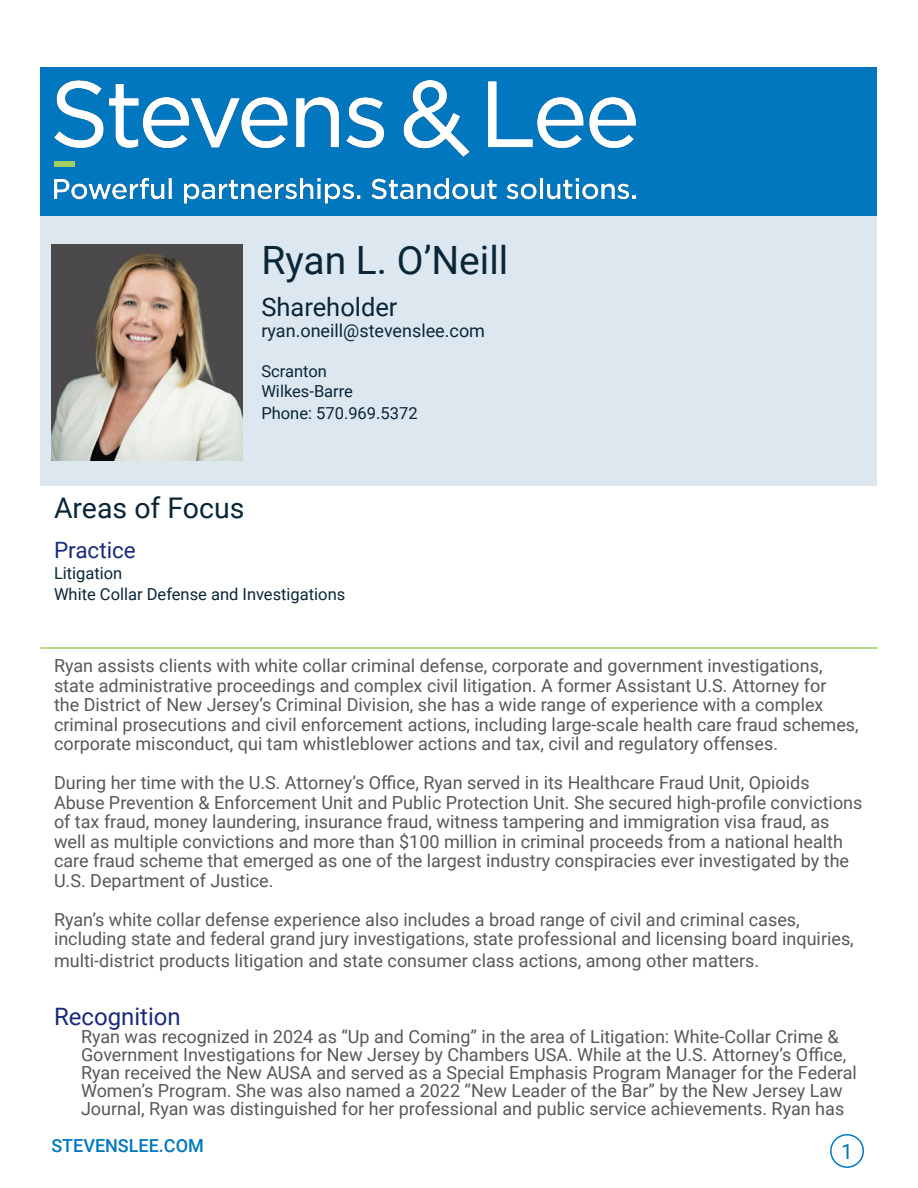
<style>
.page{position:relative;width:918px;height:1188px;background:#fff}
.page>*{position:absolute;margin:0;border:0;box-sizing:border-box;transform-origin:0 0}
.t1{font:39px "Roboto";color:#0a2639}
.t2{font:28.5px "Roboto";color:#0a2639}
.t3{font:25.5px "Roboto";color:#0a2639}
.t4{font:24px "Roboto";color:#1a2a7a}
.t5{font:22.5px "Roboto";color:#1a2a7a}
.t6{font:21px "Roboto";color:#0077bf}
.t7{font:18px/19.5px "Roboto";color:#57585a}
.t8{font:18px "Roboto";color:#0a2639}
.t9{font:500 18px "Roboto";color:#0077bf}
.t10{font:16.5px/19.8px "Roboto";color:#0a2639}
</style>
<div class="page">
<div style="left:830px;top:1134px;width:34px;height:34px;border:2px solid #0077bf;border-radius:50%"></div>
<div style="left:40px;top:68px;width:838px;height:148px;background:#0077bf"></div>
<img style="left:54px;top:80px;width:582px;height:124px">
<div style="left:40px;top:216px;width:838px;height:270px;background:#dce7ef"></div>
<div style="left:54px;top:161px;width:21px;height:5px;background:#a2cf5f"></div>
<hr style="left:40px;top:647px;width:838px;height:2px;background:#a2cf5f">
<img style="left:52px;top:244px;width:191px;height:216px">
<p class="t1" style="left:261px;top:233px;width:249px">Ryan L. O’Neill</p>
<p class="t3" style="left:261px;top:289px;width:138px">Shareholder</p>
<p class="t8" style="left:261px;top:318px;width:225px">ryan.oneill@stevenslee.com</p>
<p class="t10" style="left:261px;top:361px;width:93px">Scranton<br>Wilkes-Barre</p>
<p class="t10" style="left:261px;top:402px;width:158px">Phone: 570.969.5372</p>
<p class="t2" style="left:54px;top:488px;width:192px">Areas of Focus</p>
<p class="t5" style="left:54px;top:535px;width:83px">Practice</p>
<p class="t10" style="left:54px;top:563px;width:70px">Litigation</p>
<p class="t10" style="left:54px;top:583px;width:293px">White Collar Defense and Investigations</p>
<p class="t7" style="left:54px;top:655px;width:806px">Ryan assists clients with white collar criminal defense, corporate and government investigations, state administrative proceedings and complex civil litigation. A former Assistant U.S. Attorney for<br>the District of New Jersey’s Criminal Division, she has a wide range of experience with a complex criminal prosecutions and civil enforcement actions, including large-scale health care fraud schemes, corporate misconduct, qui tam whistleblower actions and tax, civil and regulatory offenses.</p>
<p class="t7" style="left:54px;top:772px;width:810px">During her time with the U.S. Attorney’s Office, Ryan served in its Healthcare Fraud Unit, Opioids Abuse Prevention &amp; Enforcement Unit and Public Protection Unit. She secured high-profile convictions of tax fraud, money laundering, insurance fraud, witness tampering and immigration visa fraud, as well as multiple convictions and more than $100 million in criminal proceeds from a national health care fraud scheme that emerged as one of the largest industry conspiracies ever investigated by the U.S. Department of Justice.</p>
<p class="t7" style="left:54px;top:909px;width:801px">Ryan’s white collar defense experience also includes a broad range of civil and criminal cases, including state and federal grand jury investigations, state professional and licensing board inquiries,</p>
<p class="t7" style="left:54px;top:950px;width:707px">multi-district products litigation and state consumer class actions, among other matters.</p>
<p class="t4" style="left:54px;top:999px;width:128px">Recognition</p>
<p class="t7" style="left:81px;top:1026px;width:777px;line-height:18px">Ryan was recognized in 2024 as “Up and Coming” in the area of Litigation: White-Collar Crime &amp; Government Investigations for New Jersey by Chambers USA. While at the U.S. Attorney’s Office, Ryan received the New AUSA and served as a Special Emphasis Program Manager for the Federal Women’s Program. She was also named a 2022 “New Leader of the Bar” by the New Jersey Law Journal, Ryan was distinguished for her professional and public service achievements. Ryan has</p>
<p class="t6" style="left:841px;top:1137px;width:13px">1</p>
<p class="t9" style="left:51px;top:1133px;width:154px">STEVENSLEE.COM</p>
</div>
